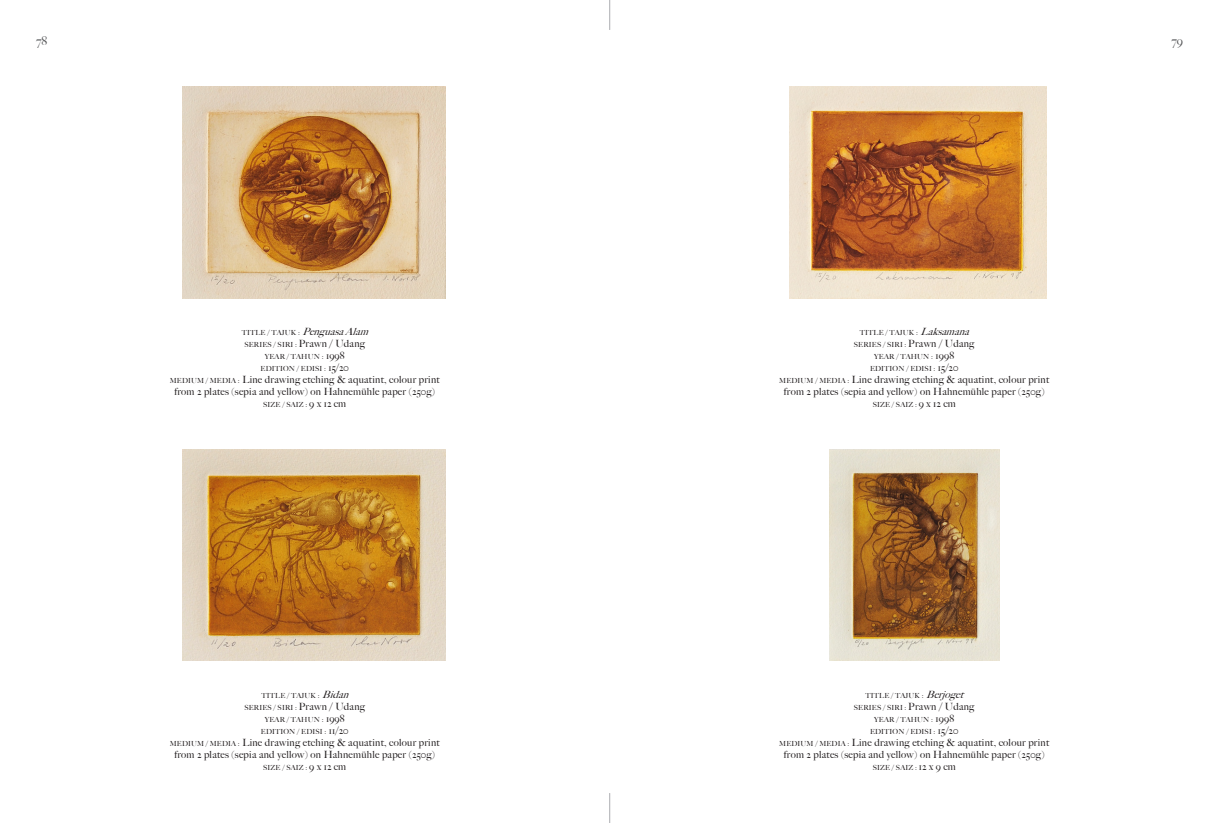
<style>
.page{position:relative;width:1219px;height:823px;background:#fff}
.page>*{position:absolute;margin:0;border:0;box-sizing:border-box;transform-origin:0 0}
.t1{font:500 12px "Big Caslon";color:#57585a}
.t2{font:500 10px/12px "Big Caslon";letter-spacing:.025em;color:#231f20}
.t3{font:italic 500 10px "Big Caslon";color:#231f20}
.t4{font:500 7px/12px "Big Caslon";letter-spacing:.025em;color:#231f20}
.s1{font-style:normal;font-size:7px}
.s2{font-size:10px}
.s3{font-size:7px}
.s4{font-style:italic;font-size:10px}
</style>
<div class="page">
<hr style="left:609px;top:792px;width:1px;height:30px;background:#bcbdc0">
<hr style="left:609px;top:0;width:1px;height:30px;background:#bcbdc0">
<img style="left:789px;top:87px;width:257px;height:211px">
<img style="left:829px;top:449px;width:170px;height:211px">
<img style="left:183px;top:87px;width:262px;height:211px">
<img style="left:183px;top:449px;width:262px;height:211px">
<p class="t1" style="left:36px;top:31px;width:13px">78</p>
<p class="t1" style="left:1171px;top:31px;width:13px">79</p>
<p class="t4" style="left:242px;top:326px;width:11px">Title</p>
<p class="t3" style="left:267px;top:323px;width:107px"><span class="s1">/ T a j uk :</span> PenguasaAlam</p>
<p class="t4" style="left:265px;top:338px;width:102px;text-indent:-20px">SERIES / SIRI : <span class="s2">Prawn / Udang<br></span>Year</p>
<p class="t4" style="left:287px;top:350px;width:17px">/ Tahun</p>
<p class="t2" style="left:322px;top:349px;width:25px"><span class="s3">:</span> 1998</p>
<p class="t4" style="left:260px;top:362px;width:11px">Edition</p>
<p class="t4" style="left:297px;top:362px;width:15px">/ Edisi</p>
<p class="t2" style="left:324px;top:361px;width:26px"><span class="s3">:</span> 15/20</p>
<p class="t4" style="left:860px;top:326px;width:11px">Title</p>
<p class="t3" style="left:885px;top:323px;width:90px"><span class="s1">/ T a j uk :</span> Laksamana</p>
<p class="t4" style="left:874px;top:338px;width:102px;text-indent:-20px">SERIES / SIRI : <span class="s2">Prawn / Udang<br></span>Year</p>
<p class="t4" style="left:896px;top:350px;width:17px">/ Tahun</p>
<p class="t2" style="left:931px;top:349px;width:25px"><span class="s3">:</span> 1998</p>
<p class="t4" style="left:870px;top:362px;width:11px">Edition</p>
<p class="t4" style="left:906px;top:362px;width:15px">/ Edisi</p>
<p class="t2" style="left:934px;top:361px;width:26px"><span class="s3">:</span> 15/20</p>
<p class="t2" style="left:174px;top:373px;width:267px;text-indent:64px"><span class="s3">:</span> Line drawing etching &amp; aquatint, colour print from 2 plates (sepia and yellow) on Hahnemühle paper (250g)</p>
<p class="t4" style="left:263px;top:398px;width:10px">Size</p>
<p class="t4" style="left:282px;top:398px;width:14px">/ Saiz</p>
<p class="t2" style="left:306px;top:397px;width:42px"><span class="s3">:</span> 9 x 12 cm</p>
<p class="t4" style="left:170px;top:374px;width:14px">Medium</p>
<p class="t4" style="left:206px;top:374px;width:17px">/ Media</p>
<p class="t2" style="left:784px;top:373px;width:267px;text-indent:64px"><span class="s3">:</span> Line drawing etching &amp; aquatint, colour print from 2 plates (sepia and yellow) on Hahnemühle paper (250g)</p>
<p class="t4" style="left:873px;top:398px;width:10px">Size</p>
<p class="t4" style="left:892px;top:398px;width:14px">/ Saiz</p>
<p class="t2" style="left:915px;top:397px;width:42px"><span class="s3">:</span> 9 x 12 cm</p>
<p class="t4" style="left:779px;top:374px;width:14px">Medium</p>
<p class="t4" style="left:815px;top:374px;width:17px">/ Media</p>
<p class="t4" style="left:262px;top:688px;width:11px">Title</p>
<p class="t4" style="left:287px;top:688px;width:68px">/ T a j uk : <span class="s4">Bidan</span></p>
<p class="t4" style="left:244px;top:700px;width:122px">SERIES / SIRI : <span class="s2">Prawn / Udang</span></p>
<p class="t4" style="left:265px;top:712px;width:7px">Year</p>
<p class="t4" style="left:287px;top:712px;width:17px">/ Tahun</p>
<p class="t2" style="left:322px;top:711px;width:25px"><span class="s3">:</span> 1998</p>
<p class="t4" style="left:261px;top:724px;width:11px">Edition</p>
<p class="t4" style="left:297px;top:724px;width:15px">/ Edisi</p>
<p class="t2" style="left:324px;top:723px;width:26px"><span class="s3">:</span> 11/20</p>
<p class="t4" style="left:865px;top:688px;width:11px">Title</p>
<p class="t3" style="left:891px;top:685px;width:79px"><span class="s1">/ T a j uk :</span> Berjoget</p>
<p class="t4" style="left:874px;top:700px;width:102px;text-indent:-20px">SERIES / SIRI : <span class="s2">Prawn / Udang<br></span>Year</p>
<p class="t4" style="left:896px;top:712px;width:17px">/ Tahun</p>
<p class="t2" style="left:931px;top:711px;width:25px"><span class="s3">:</span> 1998</p>
<p class="t4" style="left:870px;top:724px;width:11px">Edition</p>
<p class="t4" style="left:906px;top:724px;width:15px">/ Edisi</p>
<p class="t2" style="left:934px;top:723px;width:26px"><span class="s3">:</span> 15/20</p>
<p class="t2" style="left:174px;top:735px;width:267px;text-indent:64px"><span class="s3">:</span> Line drawing etching &amp; aquatint, colour print from 2 plates (sepia and yellow) on Hahnemühle paper (250g)</p>
<p class="t4" style="left:263px;top:760px;width:10px">Size</p>
<p class="t4" style="left:282px;top:760px;width:14px">/ Saiz</p>
<p class="t2" style="left:306px;top:759px;width:42px"><span class="s3">:</span> 9 x 12 cm</p>
<p class="t4" style="left:170px;top:736px;width:14px">Medium</p>
<p class="t4" style="left:206px;top:736px;width:17px">/ Media</p>
<p class="t2" style="left:784px;top:735px;width:267px;text-indent:64px"><span class="s3">:</span> Line drawing etching &amp; aquatint, colour print from 2 plates (sepia and yellow) on Hahnemühle paper (250g)</p>
<p class="t4" style="left:873px;top:760px;width:10px">Size</p>
<p class="t4" style="left:892px;top:760px;width:14px">/ Saiz</p>
<p class="t2" style="left:915px;top:759px;width:42px"><span class="s3">:</span> 12 x 9 cm</p>
<p class="t4" style="left:779px;top:736px;width:14px">Medium</p>
<p class="t4" style="left:815px;top:736px;width:17px">/ Media</p>
</div>
